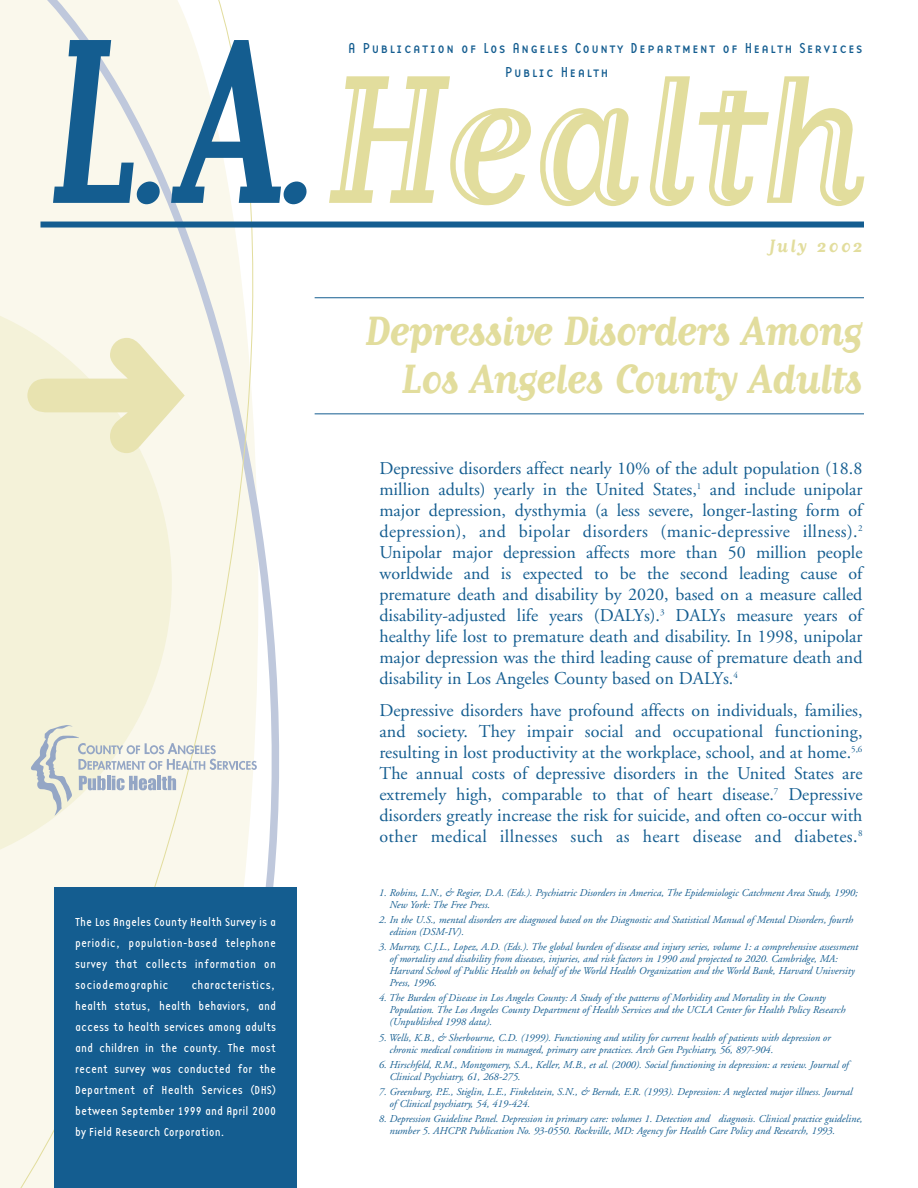
<style>
.page{position:relative;width:918px;height:1188px;background:#fff}
.page>*{position:absolute;margin:0;border:0;box-sizing:border-box;transform-origin:0 0}
.t1{font:214.5px "Matrix Inline Script";letter-spacing:-.005em;color:#e2dd9d}
.t2{font:700 48px/48px "Matrix Script";letter-spacing:-.025em;color:#e2dd9d;text-align:right}
.t3{font:700 21px "Matrix Script";letter-spacing:.1em;color:#e2dd9d}
.t4{font:18px/21px "Adobe Garamond";letter-spacing:.01em;color:#145d90;text-align:justify}
.t5{font:15px/24px "Base Twelve Sans Smallcaps";letter-spacing:.1em;color:#145d90}
.t6{font:12px/21px "Base Twelve Sans";letter-spacing:.01em;color:#fff;text-align:justify}
.t7{font:italic 10.5px/12px "Adobe Garamond";color:#145d90}
.s1{font-family:"Matrix Script";font-weight:700;font-size:276px;color:#145d90}
.s2{font-family:"Matrix Script";font-weight:700;font-size:171px;color:#145d90}
</style>
<div class="page">
<svg style="left:0;top:0;width:284px;height:1188px;background:#f7f6e9"></svg>
<div style="left:40px;top:222px;width:824px;height:6px;background:#145d90"></div>
<hr style="left:315px;top:414px;width:549px;height:1px;background:#145d90">
<hr style="left:315px;top:297px;width:549px;height:1px;background:#145d90">
<div style="left:54px;top:887px;width:243px;height:301px;background:#145d90"></div>
<svg style="left:31px;top:725px;width:226px;height:91px;background:#e7e9e1"></svg>
<svg style="left:27px;top:338px;width:158px;height:115px;background:#f7f5e3"></svg>
<h1 class="t1" style="left:49px;top:3px;width:819px"><span class="s1">L</span><span class="s2">.</span><span class="s1">A</span><span class="s2">.</span>Health</h1>
<h3 class="t3" style="left:769px;top:232px;width:95px">July 2002</h3>
<h3 class="t5" style="left:505px;top:36px;width:359px;text-indent:-157px">A Publication of Los Angeles County Department of Health Services<br>Public Health</h3>
<h2 class="t2" style="left:365px;top:305px;width:499px">Depressive Disorders Among<br>Los Angeles County Adults</h2>
<p class="t6" style="left:75px;top:912px;width:203px">The Los Angeles County Health Survey is a periodic, population-based telephone survey that collects information on sociodemographic</p>
<p class="t6" style="left:75px;top:975px;width:203px;text-indent:116px">characteristics, health status, health behaviors, and access to health services among adults and children in the county. The most recent survey was conducted for the Department of Health Services (DHS) between September 1999 and April 2000 by Field Research Corporation.</p>
<p class="t4" style="left:380px;top:459px;width:485px">Depressive disorders affect nearly 10% of the adult population (18.8 million adults) yearly in the United States,<sup>1</sup> and include unipolar major depression, dysthymia (a less severe, longer-lasting form of depression), and bipolar disorders (manic-depressive illness).<sup>2<br></sup>Unipolar major depression affects more than 50 million people worldwide and is expected to be the second leading cause of premature death and disability by 2020, based on a measure called disability-adjusted life years (DALYs).<sup>3</sup> DALYs measure years of healthy life lost to premature death and disability. In 1998, unipolar major depression was the third leading cause of premature death and disability in Los Angeles County based on DALYs.<sup>4</sup></p>
<p class="t4" style="left:380px;top:701px;width:485px">Depressive disorders have profound affects on individuals, families, and society. They impair social and occupational functioning, resulting in lost productivity at the workplace, school, and at home.<sup>5,6<br></sup>The annual costs of depressive disorders in the United States are extremely high, comparable to that of heart disease.<sup>7</sup> Depressive disorders greatly increase the risk for suicide, and often co-occur with other medical illnesses such as heart disease and diabetes.<sup>8</sup></p>
<p class="t7" style="left:389px;top:887px;width:470px;text-indent:-11px">1. Robins, L.N., &amp; Regier, D.A. (Eds.). Psychiatric Disorders in America, The Epidemiologic Catchment Area Study, 1990;<br>New York: The Free Press.</p>
<p class="t7" style="left:389px;top:915px;width:465px;text-indent:-11px">2. In the U.S., mental disorders are diagnosed based on the Diagnostic and Statistical Manual of Mental Disorders, fourth edition (DSM-IV).</p>
<p class="t7" style="left:389px;top:942px;width:470px;text-indent:-11px">3. Murray, C.J.L., Lopez, A.D. (Eds.). The global burden of disease and injury series, volume 1: a comprehensive assessment of mortality and disability from diseases, injuries, and risk factors in 1990 and projected to 2020. Cambridge, MA:<br>Harvard School of Public Health on behalf of the World Health Organization and the World Bank, Harvard University Press, 1996.</p>
<p class="t7" style="left:389px;top:993px;width:457px;text-indent:-11px">4. The Burden of Disease in Los Angeles County: A Study of the patterns of Morbidity and Mortality in the County<br>Population. The Los Angeles County Department of Health Services and the UCLA Center for Health Policy Research (Unpublished 1998 data).</p>
<p class="t7" style="left:389px;top:1032px;width:443px;text-indent:-11px">5. Wells, K.B., &amp; Sherbourne, C.D. (1999). Functioning and utility for current health of patients with depression or chronic medical conditions in managed, primary care practices. Arch Gen Psychiatry, 56, 897-904.</p>
<p class="t7" style="left:389px;top:1060px;width:461px;text-indent:-11px">6. Hirschfeld, R.M., Montgomery, S.A., Keller, M.B., et al. (2000). Social functioning in depression: a review. Journal of<br>Clinical Psychiatry, 61, 268-275.</p>
<p class="t7" style="left:389px;top:1087px;width:464px;text-indent:-11px">7. Greenburg, P.E., Stiglin, L.E., Finkelstein, S.N., &amp; Berndt, E.R. (1993). Depression: A neglected major illness. Journal of Clinical psychiatry, 54, 419-424.</p>
<p class="t7" style="left:389px;top:1114px;width:475px;text-indent:-11px">8. Depression Guideline Panel. Depression in primary care: volumes 1. Detection and diagnosis. Clinical practice guideline, number 5. AHCPR Publication No. 93-0550. Rockville, MD: Agency for Health Care Policy and Research, 1993.</p>
</div>
